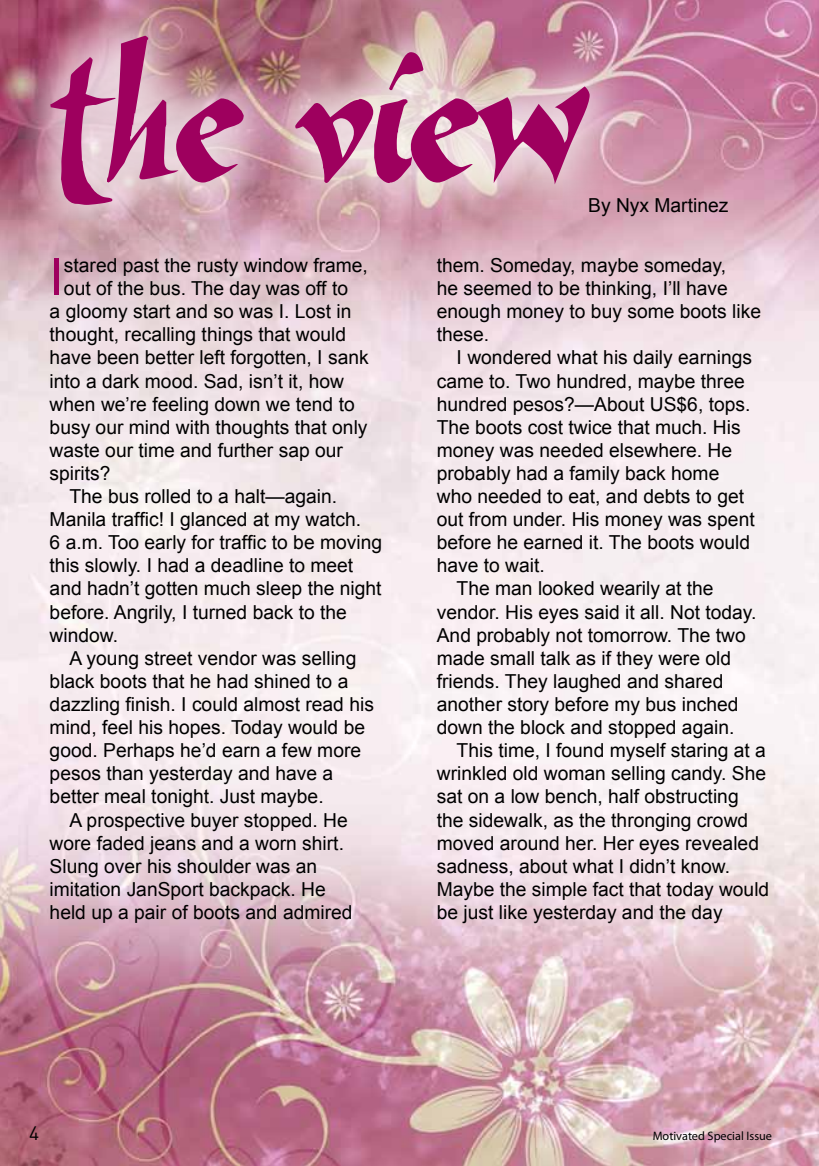
<style>
.page{position:relative;width:819px;height:1166px;background:#fff}
.page>*{position:absolute;margin:0;border:0;box-sizing:border-box;transform-origin:0 0}
.t1{font:105px "Vein";color:#9e005e}
.t2{font:51.45px "Arial";color:#9e005e}
.t3{font:19.25px/23.1px "Arial";color:#000}
.t4{font:19.25px "DIN Pro";color:#000}
.t5{font:12.25px "Myriad Pro";color:#000}
</style>
<div class="page">
<img style="left:0;top:0;width:819px;height:1166px">
<div style="left:0;top:0;width:638px;height:254px;background:#fff;opacity:.75"></div>
<h1 class="t1" style="left:50px;top:85px;width:539px">The View</h1>
<p class="t3" style="left:588px;top:194px;width:142px">By Nyx Martinez</p>
<h2 class="t2" style="left:50px;top:243px;width:16px">I</h2>
<p class="t3" style="left:64px;top:254px;width:305px">stared past the rusty window frame,</p>
<p class="t3" style="left:64px;top:277px;width:285px">out of the bus. The day was off to</p>
<p class="t3" style="left:50px;top:300px;width:303px">a gloomy start and so was I. Lost in</p>
<p class="t3" style="left:50px;top:323px;width:298px">thought, recalling things that would</p>
<p class="t3" style="left:50px;top:346px;width:320px">have been better left forgotten, I sank</p>
<p class="t3" style="left:50px;top:369px;width:296px">into a dark mood. Sad, isn’t it, how</p>
<p class="t3" style="left:50px;top:392px;width:306px">when we’re feeling down we tend to</p>
<p class="t3" style="left:50px;top:416px;width:319px">busy our mind with thoughts that only</p>
<p class="t3" style="left:50px;top:439px;width:295px">waste our time and further sap our</p>
<p class="t3" style="left:50px;top:462px;width:62px">spirits?</p>
<p class="t3" style="left:69px;top:485px;width:269px">The bus rolled to a halt—again.</p>
<p class="t3" style="left:50px;top:508px;width:313px">Manila traffic! I glanced at my watch.</p>
<p class="t3" style="left:50px;top:531px;width:334px">6 a.m. Too early for traffic to be moving</p>
<p class="t3" style="left:50px;top:554px;width:305px">this slowly. I had a deadline to meet</p>
<p class="t3" style="left:50px;top:577px;width:333px">and hadn’t gotten much sleep the night</p>
<p class="t3" style="left:50px;top:600px;width:299px">before. Angrily, I turned back to the</p>
<p class="t3" style="left:50px;top:623px;width:70px">window.</p>
<p class="t3" style="left:69px;top:647px;width:288px">A young street vendor was selling</p>
<p class="t3" style="left:50px;top:670px;width:300px">black boots that he had shined to a</p>
<p class="t3" style="left:50px;top:693px;width:326px">dazzling finish. I could almost read his</p>
<p class="t3" style="left:50px;top:716px;width:317px">mind, feel his hopes. Today would be</p>
<p class="t3" style="left:50px;top:739px;width:313px">good. Perhaps he’d earn a few more</p>
<p class="t3" style="left:50px;top:762px;width:285px">pesos than yesterday and have a</p>
<p class="t3" style="left:50px;top:785px;width:275px">better meal tonight. Just maybe.</p>
<p class="t3" style="left:69px;top:808px;width:280px">A prospective buyer stopped. He</p>
<p class="t3" style="left:50px;top:831px;width:296px">wore faded jeans and a worn shirt.</p>
<p class="t3" style="left:50px;top:854px;width:269px">Slung over his shoulder was an</p>
<p class="t3" style="left:50px;top:878px;width:278px">imitation JanSport backpack. He</p>
<p class="t3" style="left:50px;top:901px;width:304px">held up a pair of boots and admired</p>
<p class="t3" style="left:437px;top:254px;width:326px">them. Someday, maybe someday,<br>he seemed to be thinking, I’ll have enough money to buy some boots like these.</p>
<p class="t3" style="left:456px;top:346px;width:297px">I wondered what his daily earnings</p>
<p class="t3" style="left:437px;top:369px;width:309px">came to. Two hundred, maybe three</p>
<p class="t3" style="left:437px;top:392px;width:315px">hundred pesos?—About US$6, tops.</p>
<p class="t3" style="left:437px;top:416px;width:305px">The boots cost twice that much. His</p>
<p class="t3" style="left:437px;top:439px;width:297px">money was needed elsewhere. He</p>
<p class="t3" style="left:437px;top:462px;width:284px">probably had a family back home</p>
<p class="t3" style="left:437px;top:485px;width:309px">who needed to eat, and debts to get</p>
<p class="t3" style="left:437px;top:508px;width:319px">out from under. His money was spent</p>
<p class="t3" style="left:437px;top:531px;width:315px">before he earned it. The boots would</p>
<p class="t3" style="left:437px;top:554px;width:110px">have to wait.</p>
<p class="t3" style="left:456px;top:577px;width:258px">The man looked wearily at the</p>
<p class="t3" style="left:437px;top:600px;width:321px">vendor. His eyes said it all. Not today.</p>
<p class="t3" style="left:437px;top:623px;width:310px">And probably not tomorrow. The two</p>
<p class="t3" style="left:437px;top:647px;width:296px">made small talk as if they were old</p>
<p class="t3" style="left:437px;top:670px;width:288px">friends. They laughed and shared</p>
<p class="t3" style="left:437px;top:693px;width:303px">another story before my bus inched</p>
<p class="t3" style="left:437px;top:716px;width:299px">down the block and stopped again.</p>
<p class="t3" style="left:456px;top:739px;width:311px">This time, I found myself staring at a</p>
<p class="t3" style="left:437px;top:762px;width:331px">wrinkled old woman selling candy. She</p>
<p class="t3" style="left:437px;top:785px;width:303px">sat on a low bench, half obstructing</p>
<p class="t3" style="left:437px;top:808px;width:313px">the sidewalk, as the thronging crowd</p>
<p class="t3" style="left:437px;top:831px;width:324px">moved around her. Her eyes revealed</p>
<p class="t3" style="left:437px;top:854px;width:295px">sadness, about what I didn’t know.</p>
<p class="t3" style="left:437px;top:878px;width:334px">Maybe the simple fact that today would</p>
<p class="t3" style="left:437px;top:901px;width:287px">be just like yesterday and the day</p>
<p class="t4" style="left:29px;top:1119px;width:12px">4</p>
<p class="t5" style="left:652px;top:1128px;width:121px">Motivated Special Issue</p>
</div>
